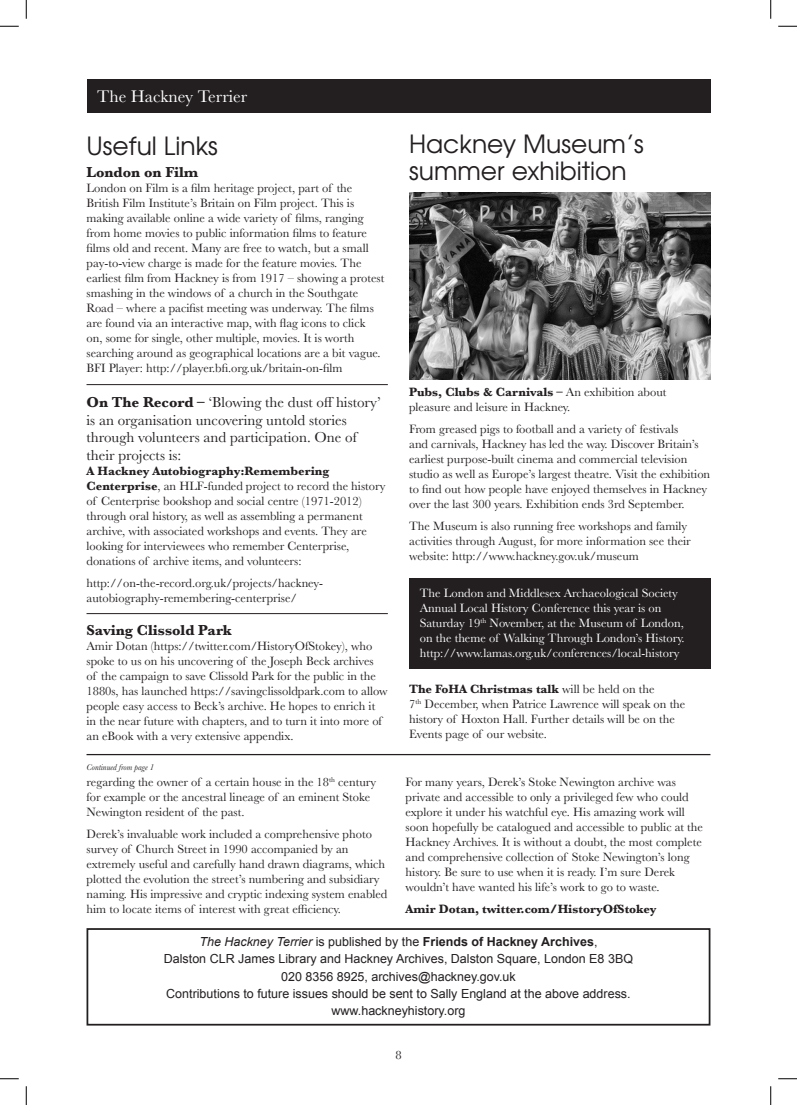
<style>
.page{position:relative;width:797px;height:1105px;background:#fff}
.page>*{position:absolute;margin:0;border:0;box-sizing:border-box;transform-origin:0 0}
.title_span{font:25px/27.5px "Te X Gyre Adventor";color:#231f20}
.t1{font:17.5px "Baskerville";color:#fff}
.sub_heads{font:15px/17.5px "Baskerville";color:#231f20}
.sub_head{font:700 15px "Baskerville";color:#231f20}
.t2{font:12.5px/15px "Baskerville";color:#231f20}
.t3{font:12.5px/15px "Baskerville";color:#fff}
.t4{font:12.5px "Arial";color:#231f20}
.t5{font:700 12.5px "Arial";color:#231f20}
.t6{font:700 12.5px "Baskerville";color:#231f20}
.t7{font:italic 8.75px "Baskerville";color:#231f20}
.s1{font-weight:700}
.s2{font-weight:400;font-style:italic}
.s3{font-weight:400}
</style>
<div class="page">
<div style="left:86px;top:79px;width:624px;height:34px;background:#231f20"></div>
<div style="left:86px;top:928px;width:624px;height:97px;border:2px solid #231f20"></div>
<div style="left:409px;top:578px;width:301px;height:90px;background:#231f20"></div>
<hr style="left:86px;top:384px;width:302px;height:1px;background:#231f20">
<hr style="left:86px;top:613px;width:302px;height:1px;background:#231f20">
<img style="left:409px;top:192px;width:301px;height:188px">
<hr style="left:86px;top:754px;width:624px;height:1px;background:#231f20">
<svg style="left:0;top:25px;width:19px;height:2px"></svg>
<svg style="left:778px;top:25px;width:19px;height:2px"></svg>
<svg style="left:0;top:1078px;width:19px;height:1px"></svg>
<svg style="left:778px;top:1078px;width:19px;height:1px"></svg>
<svg style="left:25px;top:0;width:2px;height:19px"></svg>
<svg style="left:25px;top:1086px;width:2px;height:19px"></svg>
<svg style="left:770px;top:0;width:1px;height:19px"></svg>
<svg style="left:770px;top:1086px;width:1px;height:19px"></svg>
<h2 class="t1" style="left:97px;top:85px;width:151px">The Hackney Terrier</h2>
<p class="title_span" style="left:86px;top:130px;width:133px">Useful Links</p>
<p class="sub_head" style="left:86px;top:161px;width:113px">London on Film</p>
<p class="t2" style="left:86px;top:180px;width:299px">London on Film is a film heritage project, part of the British Film Institute’s Britain on Film project. This is making available online a wide variety of films, ranging from home movies to public information films to feature films old and recent. Many are free to watch, but a small pay-to-view charge is made for the feature movies. The earliest film from Hackney is from 1917 – showing a protest smashing in the windows of a church in the Southgate Road – where a pacifist meeting was underway. The films are found via an interactive map, with flag icons to click on, some for single, other multiple, movies. It is worth searching around as geographical locations are a bit vague.<br>BFI Player: http://player.bfi.org.uk/britain-on-film</p>
<p class="sub_heads" style="left:86px;top:394px;width:296px"><span class="s1">On The Record –</span> ‘Blowing the dust off history’ is an organisation uncovering untold stories through volunteers and participation. One of their projects is:</p>
<p class="t2" style="left:86px;top:463px;width:300px"><span class="s1">A Hackney Autobiography:Remembering Centerprise</span>, an HLF-funded project to record the history of Centerprise bookshop and social centre (1971-2012) through oral history, as well as assembling a permanent archive, with associated workshops and events. They are looking for interviewees who remember Centerprise, donations of archive items, and volunteers:</p>
<p class="t2" style="left:86px;top:575px;width:238px">http://on-the-record.org.uk/projects/hackney&shy;autobiography-remembering-centerprise/</p>
<p class="sub_head" style="left:86px;top:619px;width:147px">Saving Clissold Park</p>
<p class="t2" style="left:86px;top:638px;width:303px">Amir Dotan (https://twitter.com/HistoryOfStokey), who spoke to us on his uncovering of the Joseph Beck archives<br>of the campaign to save Clissold Park for the public in the 1880s, has launched https://savingclissoldpark.com to allow people easy access to Beck’s archive. He hopes to enrich it in the near future with chapters, and to turn it into more of an eBook with a very extensive appendix.</p>
<p class="t7" style="left:86px;top:761px;width:69px">Continued from page 1</p>
<p class="t2" style="left:86px;top:775px;width:291px">regarding the owner of a certain house in the 18<sup>th</sup> century for example or the ancestral lineage of an eminent Stoke<br>Newington resident of the past.</p>
<p class="t2" style="left:86px;top:827px;width:302px">Derek’s invaluable work included a comprehensive photo survey of Church Street in 1990 accompanied by an extremely useful and carefully hand drawn diagrams, which plotted the evolution the street’s numbering and subsidiary naming. His impressive and cryptic indexing system enabled him to locate items of interest with great efficiency.</p>
<p class="title_span" style="left:409px;top:128px;width:236px">Hackney Museum’s summer exhibition</p>
<p class="t2" style="left:409px;top:384px;width:259px"><span class="s1">Pubs, Clubs &amp; Carnivals –</span> An exhibition about pleasure and leisure in Hackney.</p>
<p class="t2" style="left:409px;top:421px;width:303px">From greased pigs to football and a variety of festivals<br>and carnivals, Hackney has led the way. Discover Britain’s earliest purpose-built cinema and commercial television studio as well as Europe’s largest theatre. Visit the exhibition to find out how people have enjoyed themselves in Hackney over the last 300 years. Exhibition ends 3rd September.</p>
<p class="t2" style="left:409px;top:518px;width:283px">The Museum is also running free workshops and family activities through August, for more information see their website: http://www.hackney.gov.uk/museum</p>
<p class="t3" style="left:420px;top:586px;width:266px">The London and Middlesex Archaeological Society Annual Local History Conference this year is on Saturday 19<sup>th</sup> November, at the Museum of London, on the theme of Walking Through London’s History. http://www.lamas.org.uk/conferences/local-history</p>
<p class="t2" style="left:409px;top:682px;width:278px"><span class="s1">The FoHA Christmas talk</span> will be held on the<br>7<sup>th</sup> December, when Patrice Lawrence will speak on the history of Hoxton Hall. Further details will be on the Events page of our website.</p>
<p class="t2" style="left:405px;top:775px;width:299px">For many years, Derek’s Stoke Newington archive was private and accessible to only a privileged few who could explore it under his watchful eye. His amazing work will soon hopefully be catalogued and accessible to public at the Hackney Archives. It is without a doubt, the most complete and comprehensive collection of Stoke Newington’s long history. Be sure to use when it is ready. I’m sure Derek wouldn’t have wanted his life’s work to go to waste.</p>
<p class="t6" style="left:405px;top:900px;width:252px">Amir Dotan, twitter.com/HistoryOfStokey</p>
<p class="t5" style="left:199px;top:933px;width:399px"><span class="s2">The Hackney Terrier</span> <span class="s3">is published by the</span> Friends of Hackney Archives<span class="s3">,</span></p>
<p class="t4" style="left:164px;top:951px;width:470px">Dalston CLR James Library and Hackney Archives, Dalston Square, London E8 3BQ</p>
<p class="t4" style="left:281px;top:968px;width:236px">020 8356 8925, archives@hackney.gov.uk</p>
<p class="t4" style="left:166px;top:985px;width:466px">Contributions to future issues should be sent to Sally England at the above address.</p>
<p class="t4" style="left:331px;top:1003px;width:135px">www.hackneyhistory.org</p>
<p class="t2" style="left:395px;top:1047px;width:8px">8</p>
</div>
